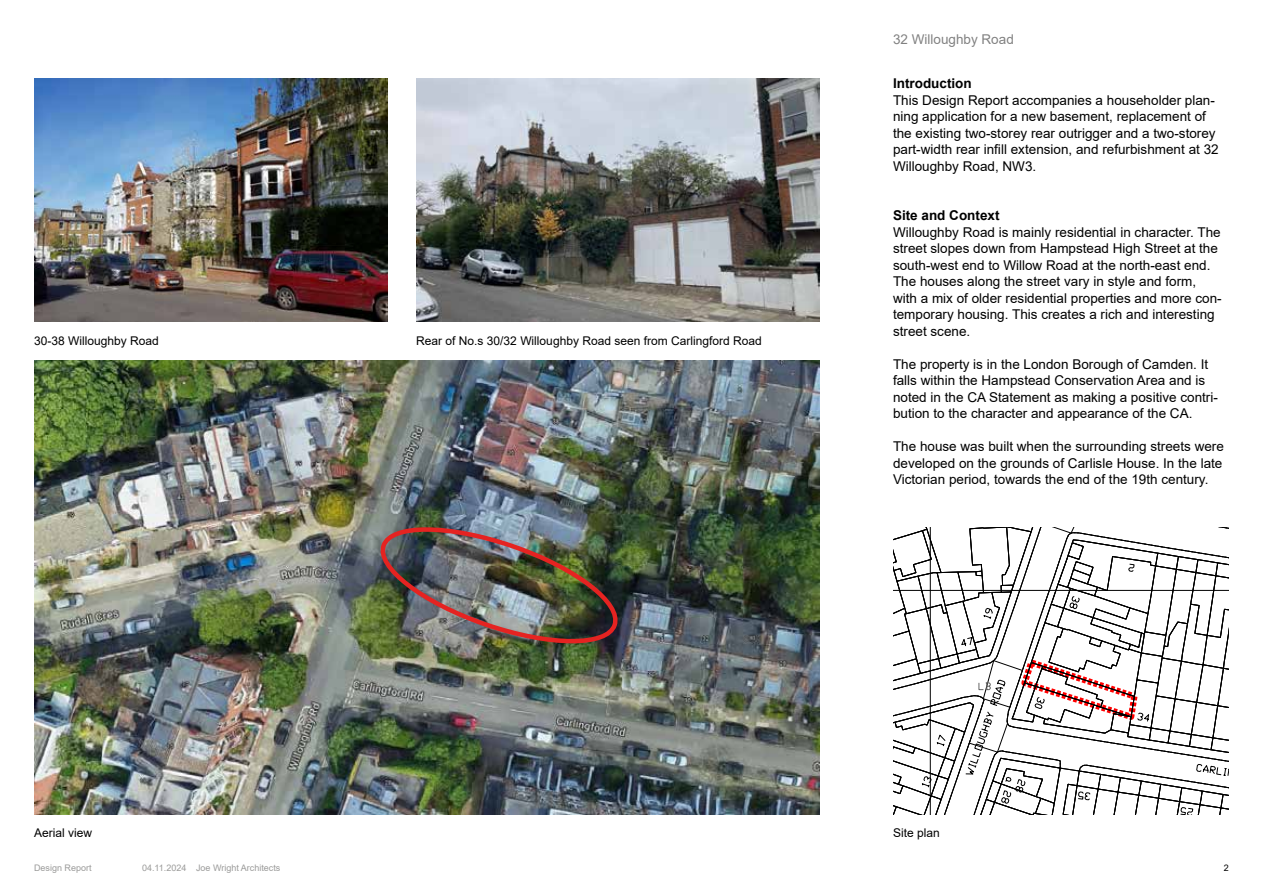
<style>
.page{position:relative;width:1263px;height:893px;background:#fff}
.page>*{position:absolute;margin:0;border:0;box-sizing:border-box;transform-origin:0 0}
.t1{font:13.5px/16.5px "Arial";color:#000}
.t2{font:700 13.5px "Arial";color:#000}
.t3{font:12px "Arial";color:#000}
.t4{font:9px "Arial";color:#9b9b9a}
.t5{font:9px "Arial";color:#000}
</style>
<div class="page">
<img style="left:34px;top:360px;width:785px;height:454px">
<img style="left:376px;top:518px;width:252px;height:134px">
<img style="left:34px;top:78px;width:353px;height:244px">
<img style="left:416px;top:78px;width:403px;height:244px">
<svg style="left:893px;top:527px;width:336px;height:287px"></svg>
<p class="t3" style="left:34px;top:332px;width:126px">30-38 Willoughby Road</p>
<p class="t3" style="left:416px;top:332px;width:347px">Rear of No.s 30/32 Willoughby Road seen from Carlingford Road</p>
<p class="t1" style="left:893px;top:31px;width:122px">32 Willoughby Road</p>
<p class="t2" style="left:893px;top:74px;width:80px">Introduction</p>
<p class="t1" style="left:893px;top:91px;width:327px">This Design Report accompanies a householder plan&shy;ning application for a new basement, replacement of the existing two-storey rear outrigger and a two-storey part-width rear infill extension, and refurbishment at 32<br>Willoughby Road, NW3.</p>
<p class="t2" style="left:893px;top:206px;width:108px">Site and Context</p>
<p class="t1" style="left:893px;top:223px;width:330px">Willoughby Road is mainly residential in character. The street slopes down from Hampstead High Street at the south-west end to Willow Road at the north-east end.<br>The houses along the street vary in style and form, with a mix of older residential properties and more con&shy;temporary housing. This creates a rich and interesting street scene.</p>
<p class="t1" style="left:893px;top:355px;width:326px">The property is in the London Borough of Camden. It falls within the Hampstead Conservation Area and is noted in the CA Statement as making a positive contri&shy;bution to the character and appearance of the CA.</p>
<p class="t1" style="left:893px;top:438px;width:332px;text-align:justify">The house was built when the surrounding streets were developed on the grounds of Carlisle House. In the late Victorian period, towards the end of the 19th century.</p>
<p class="t3" style="left:34px;top:825px;width:60px">Aerial view</p>
<p class="t3" style="left:893px;top:825px;width:48px">Site plan</p>
<p class="t4" style="left:34px;top:861px;width:59px">Design Report</p>
<p class="t4" style="left:142px;top:861px;width:140px">04.11.2024 Joe Wright Architects</p>
<p class="t5" style="left:1224px;top:861px;width:7px">2</p>
</div>
